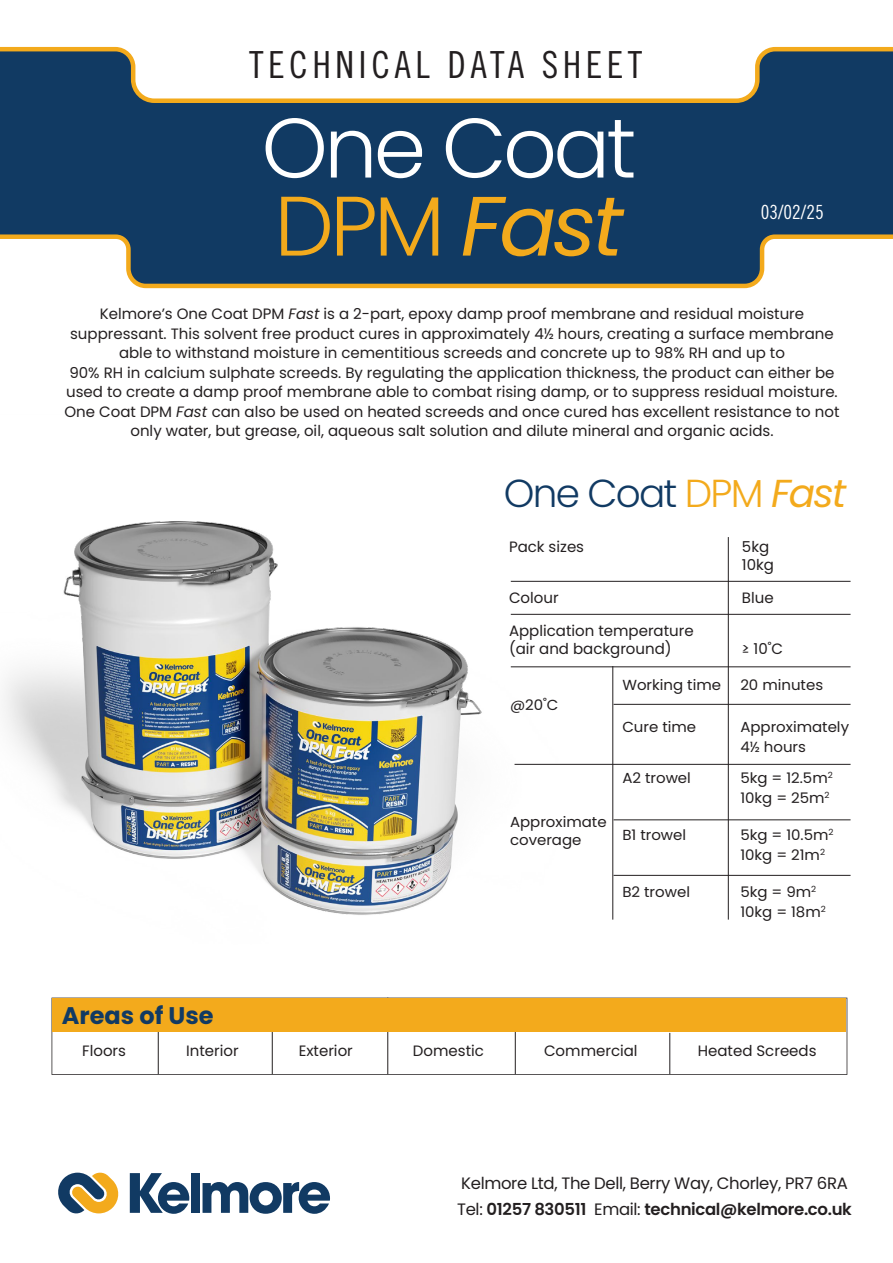
<style>
.page{position:relative;width:893px;height:1263px;background:#fff}
.page>*{position:absolute;margin:0;border:0;box-sizing:border-box;transform-origin:0 0}
.t1{font:300 84.15px/78px "Poppins";letter-spacing:-.045em;color:#fff}
.t2{font:700 53.7px "Avant Garde";letter-spacing:-.065em;color:#113a63}
.t3{font:300 39px "Poppins";letter-spacing:-.045em;color:#113a63}
.t4{font:37.35px "Trade Gothic LT Std Cn 18";letter-spacing:.12em;color:#231f20}
.t5{font:700 24px "Poppins";color:#113a63}
.t6{font:19.5px "Trade Gothic LT Std Cn 18";color:#fff}
.t7{font:16.5px/26px "Poppins";letter-spacing:-.02em;color:#231f20}
.t8{font:15px/19.5px "Poppins";color:#231f20}
.t9{font:14.55px/19.5px "Poppins";color:#231f20}
.s1{color:#f3aa1c}
.s2{font-weight:400;font-style:italic;color:#f3aa1c}
.s3{font-style:italic}
.s4{font-size:15px}
.s5{font-weight:600}
</style>
<div class="page">
<img style="left:4px;top:521px;width:554px;height:516px">
<svg style="left:0;top:47px;width:893px;height:241px;fill:#113a63"></svg>
<svg style="left:52px;top:998px;width:795px;height:77px"></svg>
<hr style="left:158px;top:999px;width:1px;height:75px;background:#231f20">
<hr style="left:515px;top:999px;width:1px;height:75px;background:#231f20">
<hr style="left:272px;top:999px;width:1px;height:75px;background:#231f20">
<hr style="left:387px;top:998px;width:1px;height:76px;background:#231f20">
<div style="left:52px;top:998px;width:794px;height:34px;background:#f3aa1c"></div>
<svg style="left:58px;top:1172px;width:61px;height:42px"></svg>
<hr style="left:669px;top:1033px;width:1px;height:41px;background:#231f20">
<hr style="left:511px;top:666px;width:339px;height:1px;background:#231f20">
<hr style="left:614px;top:704px;width:236px;height:1px;background:#231f20">
<hr style="left:614px;top:819px;width:236px;height:1px;background:#231f20">
<hr style="left:511px;top:614px;width:339px;height:1px;background:#231f20">
<hr style="left:728px;top:537px;width:1px;height:383px;background:#231f20">
<hr style="left:511px;top:581px;width:339px;height:1px;background:#231f20">
<hr style="left:612px;top:666px;width:1px;height:254px;background:#231f20">
<hr style="left:514px;top:764px;width:336px;height:1px;background:#231f20">
<hr style="left:614px;top:875px;width:236px;height:1px;background:#231f20">
<h3 class="t4" style="left:249px;top:42px;width:395px">TECHNICAL DATA SHEET</h3>
<h1 class="t1" style="left:262px;top:109px;width:376px">One Coat<br><span class="s1">DPM</span> <span class="s2">Fast</span></h1>
<h3 class="t6" style="left:761px;top:200px;width:64px">03/02/25</h3>
<p class="t8" style="left:65px;top:304px;width:776px;text-align:center">Kelmore’s One Coat DPM <span class="s3">Fast</span> is a 2-part, epoxy damp proof membrane and residual moisture suppressant. This solvent free product cures in approximately 4½ hours, creating a surface membrane able to withstand moisture in cementitious screeds and concrete up to 98% RH and up to<br>90% RH in calcium sulphate screeds. By regulating the application thickness, the product can either be used to create a damp proof membrane able to combat rising damp, or to suppress residual moisture.<br>One Coat DPM <span class="s3">Fast</span> can also be used on heated screeds and once cured has excellent resistance to not only water, but grease, oil, aqueous salt solution and dilute mineral and organic acids.</p>
<h3 class="t3" style="left:504px;top:470px;width:344px">One Coat <span class="s1">DPM</span> <span class="s2">Fast</span></h3>
<p class="t8" style="left:509px;top:537px;width:77px">Pack sizes</p>
<p class="t8" style="left:742px;top:538px;width:34px;line-height:18px">5kg<br>10kg</p>
<p class="t8" style="left:509px;top:588px;width:51px">Colour</p>
<p class="t8" style="left:742px;top:588px;width:33px">Blue</p>
<p class="t8" style="left:509px;top:622px;width:186px;line-height:18px">Application temperature (air and background)</p>
<p class="t8" style="left:742px;top:639px;width:43px">≥ 10˚C</p>
<h3 class="t5" style="left:62px;top:1001px;width:153px">Areas of Use</h3>
<p class="t9" style="left:510px;top:696px;width:50px">@20<span class="s4">˚</span>C</p>
<p class="t9" style="left:510px;top:814px;width:98px;line-height:17.4px">Approximate coverage</p>
<p class="t9" style="left:622px;top:675px;width:100px">Working time</p>
<p class="t9" style="left:622px;top:717px;width:75px">Cure time</p>
<p class="t9" style="left:622px;top:768px;width:70px">A2 trowel</p>
<p class="t9" style="left:622px;top:825px;width:65px">B1 trowel</p>
<p class="t9" style="left:622px;top:882px;width:69px">B2 trowel</p>
<p class="t9" style="left:740px;top:675px;width:84px">20 minutes</p>
<p class="t9" style="left:740px;top:717px;width:110px">Approximately<br>4½ hours</p>
<p class="t9" style="left:740px;top:768px;width:94px">5kg = 12.5m<sup>2<br></sup>10kg = 25m<sup>2</sup></p>
<p class="t9" style="left:740px;top:825px;width:95px">5kg = 10.5m<sup>2<br></sup>10kg = 21m<sup>2</sup></p>
<p class="t9" style="left:740px;top:882px;width:87px">5kg = 9m<sup>2<br></sup>10kg = 18m<sup>2</sup></p>
<p class="t8" style="left:82px;top:1041px;width:45px">Floors</p>
<p class="t8" style="left:186px;top:1041px;width:54px">Interior</p>
<p class="t8" style="left:299px;top:1041px;width:56px">Exterior</p>
<p class="t8" style="left:413px;top:1041px;width:73px">Domestic</p>
<p class="t8" style="left:544px;top:1041px;width:95px">Commercial</p>
<p class="t8" style="left:698px;top:1041px;width:120px">Heated Screeds</p>
<h2 class="t2" style="left:125px;top:1158px;width:208px">Kelmore</h2>
<p class="t7" style="left:457px;top:1171px;width:396px">Kelmore Ltd, The Dell, Berry Way, Chorley, PR7 6RA<br>Tel: <span class="s5">01257 830511</span> Email: <span class="s5">technical@kelmore.co.uk</span></p>
</div>
